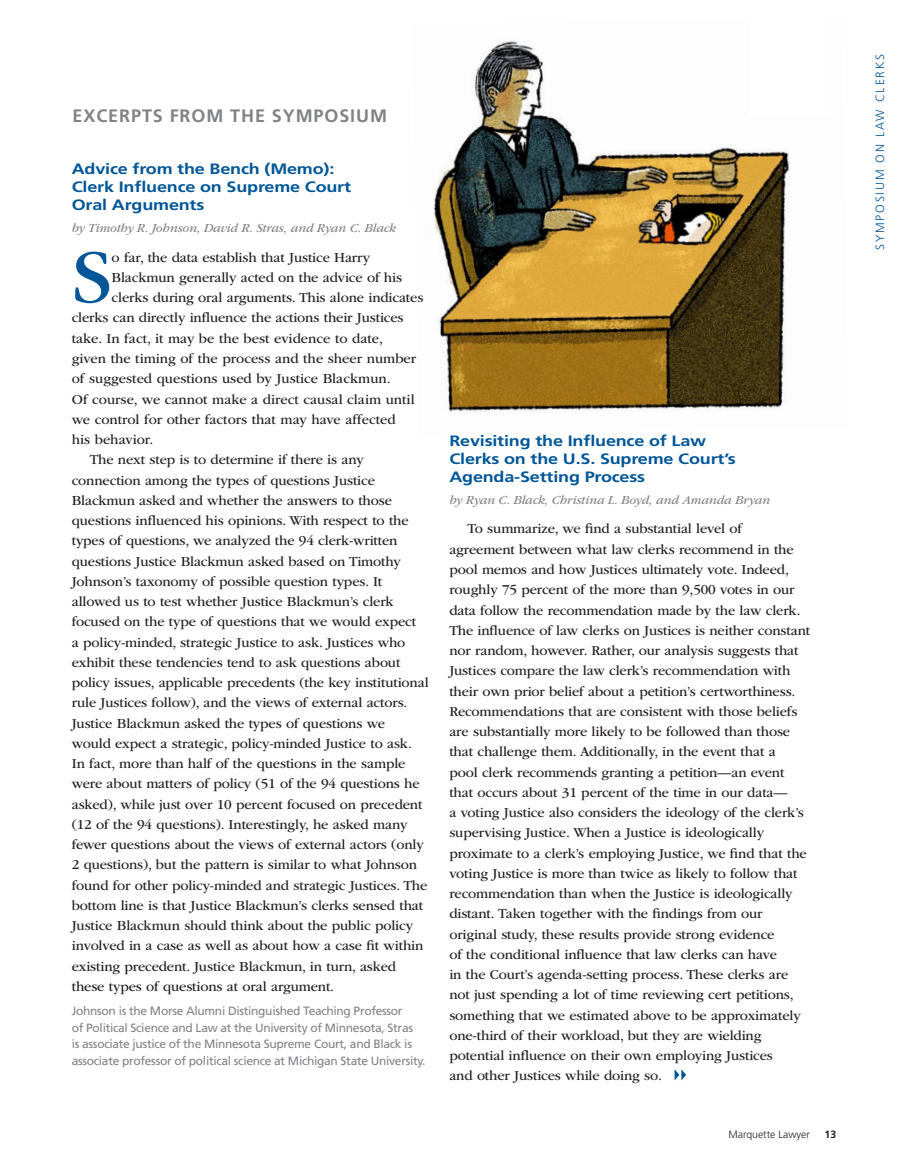
<style>
.page{position:relative;width:918px;height:1175px;background:#fff}
.page>*{position:absolute;margin:0;border:0;box-sizing:border-box;transform-origin:0 0}
.Body_GB_drop_cap{font:79.2px "ITC Garamond Std";color:#015698}
.Section_heading_righ{font:700 18px "Frutiger LT Std";letter-spacing:.05em;color:#808285}
.Subhead_F_11_blue{font:700 15px/18px "Frutiger LT Std";letter-spacing:-.01em;color:#015698;scale:1.2 1}
.Body_GB{font:14.25px/20.2px "ITC Garamond Std";letter-spacing:-.01em;color:#231f20}
.Body_GB_drop_cap-2{font:14.25px "ITC Garamond Std";color:#231f20}
.by_line{font:italic 12.75px "ITC Garamond Std";letter-spacing:-.01em;color:#808285}
.attribution_grey{font:12px/16.5px "Frutiger LT Std";letter-spacing:-.025em;color:#808285}
.Running_margin_flag{font:300 12px "Frutiger LT Std";letter-spacing:.15em;color:#015698}
.Page_number_right{font:300 10.5px "Frutiger LT Std";color:#231f20}
.Page_number_right-2{font:700 10.5px "Frutiger LT Std";color:#231f20}
</style>
<div class="page">
<img style="left:433px;top:41px;width:357px;height:371px">
<svg style="left:675px;top:1069px;width:11px;height:11px"></svg>
<div style="left:749px;top:0;width:81px;height:115px;background:#fff"></div>
<p class="Section_heading_righ" style="left:73px;top:105px;width:316px">EXCERPTS FROM THE SYMPOSIUM</p>
<p class="Subhead_F_11_blue" style="left:72px;top:160px;width:234px">Advice from the Bench (Memo):<br>Clerk Influence on Supreme Court<br>Oral Arguments</p>
<p class="by_line" style="left:72px;top:221px;width:326px">by Timothy R. Johnson, David R. Stras, and Ryan C. Black</p>
<p class="Body_GB_drop_cap" style="left:72px;top:234px;width:42px">S</p>
<p class="Body_GB_drop_cap-2" style="left:112px;top:249px;width:260px">o far, the data establish that Justice Harry</p>
<p class="Body_GB_drop_cap-2" style="left:112px;top:270px;width:292px">Blackmun generally acted on the advice of his</p>
<p class="Body_GB_drop_cap-2" style="left:112px;top:290px;width:313px">clerks during oral arguments. This alone indicates</p>
<p class="Body_GB_drop_cap-2" style="left:72px;top:310px;width:333px">clerks can directly influence the actions their Justices</p>
<p class="Body_GB_drop_cap-2" style="left:72px;top:330px;width:313px">take. In fact, it may be the best evidence to date,</p>
<p class="Body_GB_drop_cap-2" style="left:72px;top:351px;width:346px">given the timing of the process and the sheer number</p>
<p class="Body_GB_drop_cap-2" style="left:72px;top:371px;width:321px">of suggested questions used by Justice Blackmun.</p>
<p class="Body_GB_drop_cap-2" style="left:72px;top:391px;width:344px">Of course, we cannot make a direct causal claim until</p>
<p class="Body_GB_drop_cap-2" style="left:72px;top:411px;width:325px">we control for other factors that may have affected</p>
<p class="Body_GB_drop_cap-2" style="left:72px;top:432px;width:83px">his behavior.</p>
<p class="Body_GB" style="left:72px;top:450px;width:358px;text-indent:18px">The next step is to determine if there is any connection among the types of questions Justice Blackmun asked and whether the answers to those questions influenced his opinions. With respect to the types of questions, we analyzed the 94 clerk-written questions Justice Blackmun asked based on Timothy Johnson’s taxonomy of possible question types. It allowed us to test whether Justice Blackmun’s clerk focused on the type of questions that we would expect<br>a policy-minded, strategic Justice to ask. Justices who exhibit these tendencies tend to ask questions about policy issues, applicable precedents (the key institutional rule Justices follow), and the views of external actors.<br>Justice Blackmun asked the types of questions we<br>would expect a strategic, policy-minded Justice to ask.<br>In fact, more than half of the questions in the sample were about matters of policy (51 of the 94 questions he asked), while just over 10 percent focused on precedent (12 of the 94 questions). Interestingly, he asked many fewer questions about the views of external actors (only 2 questions), but the pattern is similar to what Johnson found for other policy-minded and strategic Justices. The bottom line is that Justice Blackmun’s clerks sensed that Justice Blackmun should think about the public policy involved in a case as well as about how a case fit within existing precedent. Justice Blackmun, in turn, asked these types of questions at oral argument.</p>
<p class="attribution_grey" style="left:72px;top:1002px;width:355px">Johnson is the Morse Alumni Distinguished Teaching Professor<br>of Political Science and Law at the University of Minnesota, Stras<br>is associate justice of the Minnesota Supreme Court, and Black is associate professor of political science at Michigan State University.</p>
<p class="Subhead_F_11_blue" style="left:449px;top:431px;width:240px">Revisiting the Influence of Law<br>Clerks on the U.S. Supreme Court’s<br>Agenda-Setting Process</p>
<p class="by_line" style="left:449px;top:493px;width:323px">by Ryan C. Black, Christina L. Boyd, and Amanda Bryan</p>
<p class="Body_GB" style="left:449px;top:519px;width:362px;text-indent:18px">To summarize, we find a substantial level of agreement between what law clerks recommend in the pool memos and how Justices ultimately vote. Indeed, roughly 75 percent of the more than 9,500 votes in our data follow the recommendation made by the law clerk.<br>The influence of law clerks on Justices is neither constant nor random, however. Rather, our analysis suggests that Justices compare the law clerk’s recommendation with their own prior belief about a petition’s certworthiness.<br>Recommendations that are consistent with those beliefs are substantially more likely to be followed than those that challenge them. Additionally, in the event that a<br>pool clerk recommends granting a petition—an event that occurs about 31 percent of the time in our data—<br>a voting Justice also considers the ideology of the clerk’s supervising Justice. When a Justice is ideologically proximate to a clerk’s employing Justice, we find that the voting Justice is more than twice as likely to follow that recommendation than when the Justice is ideologically distant. Taken together with the findings from our original study, these results provide strong evidence<br>of the conditional influence that law clerks can have<br>in the Court’s agenda-setting process. These clerks are not just spending a lot of time reviewing cert petitions, something that we estimated above to be approximately one-third of their workload, but they are wielding potential influence on their own employing Justices<br>and other Justices while doing so.</p>
<p class="Page_number_right" style="left:729px;top:1128px;width:83px">Marquette Lawyer</p>
<p class="Page_number_right-2" style="left:825px;top:1128px;width:13px">13</p>
<p class="Running_margin_flag" style="left:873px;top:250px;width:197px;rotate:-90deg">SYMPOSIUM ON LAW CLERKS</p>
</div>
